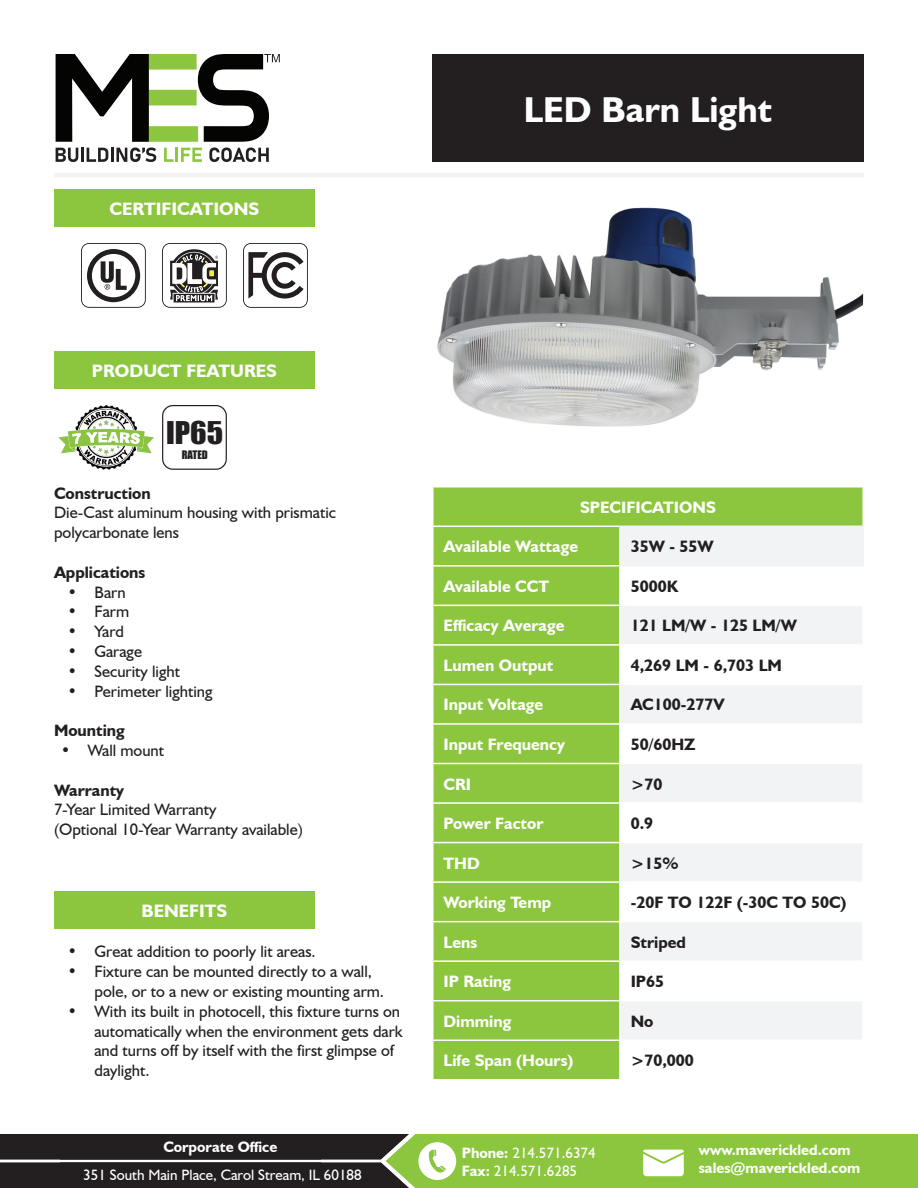
<style>
.page{position:relative;width:918px;height:1188px;background:#fff}
.page>*{position:absolute;margin:0;border:0;box-sizing:border-box;transform-origin:0 0}
.t1{font:700 36px "Humanist 521 BT";color:#fff}
.t2{font:28.8px "Impact";color:#231f20;scale:1.06 1}
.Header_2{font:700 18px "Humanist 521 BT";color:#fff}
.t3{font:16.5px/19.8px "Humanist 521 BT";color:#231f20}
.t4{font:700 16.5px "Humanist 521 BT";color:#fff}
.t5{font:700 16.5px "Humanist 521 BT";color:#231f20}
.t6{font:15px/18px "Humanist 521 BT";color:#fff}
.t7{font:700 15px/18px "Humanist 521 BT";color:#fff}
.t8{font:10.8px "Impact";color:#231f20}
.s1{font-weight:700}
</style>
<div class="page">
<svg style="left:56px;top:54px;width:224px;height:88px"></svg>
<svg style="left:56px;top:148px;width:22px;height:14px"></svg>
<hr style="left:81px;top:148px;width:3px;height:14px;background:#231f20">
<svg style="left:87px;top:148px;width:21px;height:14px"></svg>
<hr style="left:111px;top:148px;width:3px;height:14px;background:#231f20">
<svg style="left:116px;top:148px;width:40px;height:14px"></svg>
<svg style="left:164px;top:148px;width:10px;height:14px"></svg>
<hr style="left:175px;top:148px;width:3px;height:14px;background:#8bc63e">
<svg style="left:181px;top:148px;width:21px;height:14px"></svg>
<svg style="left:209px;top:148px;width:60px;height:14px"></svg>
<div style="left:694px;top:1134px;width:224px;height:54px;background:#8bc63e"></div>
<svg style="left:0;top:1134px;width:694px;height:54px;background:#5c6f3d"></svg>
<div style="left:54px;top:173px;width:810px;height:5px;background:#f2f3f4"></div>
<svg style="left:81px;top:243px;width:65px;height:65px"></svg>
<div style="left:434px;top:488px;width:428px;height:591px;background:#8bc63e"></div>
<div style="left:621px;top:527px;width:241px;height:38px;background:#f2f3f4"></div>
<svg style="left:621px;top:567px;width:241px;height:512px"></svg>
<hr style="left:619px;top:567px;width:2px;height:38px;background:#fff">
<hr style="left:619px;top:646px;width:2px;height:38px;background:#fff">
<hr style="left:619px;top:685px;width:2px;height:38px;background:#fff">
<hr style="left:619px;top:725px;width:2px;height:38px;background:#fff">
<hr style="left:619px;top:764px;width:2px;height:38px;background:#fff">
<hr style="left:619px;top:804px;width:2px;height:38px;background:#fff">
<hr style="left:619px;top:843px;width:2px;height:38px;background:#fff">
<hr style="left:619px;top:883px;width:2px;height:38px;background:#fff">
<hr style="left:619px;top:922px;width:2px;height:38px;background:#fff">
<hr style="left:619px;top:962px;width:2px;height:38px;background:#fff">
<hr style="left:619px;top:1001px;width:2px;height:39px;background:#fff">
<hr style="left:619px;top:1041px;width:2px;height:38px;background:#fff">
<hr style="left:432px;top:526px;width:187px;height:1px;background:#fff">
<hr style="left:432px;top:1040px;width:188px;height:1px;background:#fff">
<hr style="left:620px;top:1040px;width:244px;height:1px;background:#fff">
<hr style="left:432px;top:565px;width:187px;height:2px;background:#fff">
<hr style="left:432px;top:1000px;width:188px;height:1px;background:#fff">
<hr style="left:620px;top:1000px;width:244px;height:1px;background:#fff">
<hr style="left:434px;top:605px;width:186px;height:1px;background:#fff">
<hr style="left:620px;top:605px;width:242px;height:1px;background:#fff">
<hr style="left:619px;top:606px;width:2px;height:38px;background:#fff">
<hr style="left:432px;top:644px;width:188px;height:2px;background:#fff">
<hr style="left:620px;top:644px;width:244px;height:2px;background:#fff">
<hr style="left:432px;top:684px;width:188px;height:1px;background:#fff">
<hr style="left:620px;top:684px;width:244px;height:1px;background:#fff">
<hr style="left:432px;top:723px;width:188px;height:2px;background:#fff">
<hr style="left:620px;top:723px;width:244px;height:2px;background:#fff">
<hr style="left:432px;top:763px;width:188px;height:1px;background:#fff">
<hr style="left:620px;top:763px;width:244px;height:1px;background:#fff">
<hr style="left:432px;top:802px;width:188px;height:2px;background:#fff">
<hr style="left:620px;top:802px;width:244px;height:2px;background:#fff">
<hr style="left:432px;top:842px;width:188px;height:1px;background:#fff">
<hr style="left:620px;top:842px;width:244px;height:1px;background:#fff">
<hr style="left:432px;top:881px;width:188px;height:2px;background:#fff">
<hr style="left:620px;top:881px;width:244px;height:2px;background:#fff">
<hr style="left:432px;top:921px;width:188px;height:1px;background:#fff">
<hr style="left:620px;top:921px;width:244px;height:1px;background:#fff">
<hr style="left:432px;top:960px;width:188px;height:2px;background:#fff">
<hr style="left:620px;top:960px;width:244px;height:2px;background:#fff">
<hr style="left:619px;top:527px;width:2px;height:38px;background:#f2f3f4">
<hr style="left:619px;top:526px;width:245px;height:1px;background:#f2f3f4">
<hr style="left:862px;top:527px;width:2px;height:38px;background:#f2f3f4">
<hr style="left:619px;top:565px;width:245px;height:2px;background:#f2f3f4">
<svg style="left:59px;top:405px;width:95px;height:65px"></svg>
<div style="left:54px;top:351px;width:261px;height:38px;background:#8bc63e"></div>
<div style="left:54px;top:891px;width:261px;height:38px;background:#8bc63e"></div>
<div style="left:54px;top:189px;width:261px;height:38px;background:#8bc63e"></div>
<svg style="left:162px;top:405px;width:65px;height:65px"></svg>
<svg style="left:162px;top:243px;width:65px;height:65px"></svg>
<div style="left:432px;top:54px;width:432px;height:108px;background:#231f20"></div>
<svg style="left:243px;top:243px;width:65px;height:65px"></svg>
<img style="left:437px;top:207px;width:427px;height:220px">
<p class="Header_2" style="left:110px;top:197px;width:151px">CERTIFICATIONS</p>
<p class="t1" style="left:524px;top:87px;width:250px">LED Barn Light</p>
<p class="Header_2" style="left:92px;top:359px;width:186px">PRODUCT FEATURES</p>
<p class="t2" style="left:166px;top:410px;width:55px">IP65</p>
<p class="t8" style="left:182px;top:446px;width:28px">RATED</p>
<p class="t5" style="left:54px;top:483px;width:98px">Construction</p>
<p class="t3" style="left:54px;top:502px;width:284px">Die-Cast aluminum housing with prismatic polycarbonate lens</p>
<p class="t5" style="left:54px;top:562px;width:93px">Applications</p>
<p class="t3" style="left:68px;top:582px;width:60px">• Barn</p>
<p class="t3" style="left:68px;top:601px;width:63px">• Farm</p>
<p class="t3" style="left:68px;top:621px;width:58px">• Yard</p>
<p class="t3" style="left:68px;top:641px;width:76px">• Garage</p>
<p class="t3" style="left:68px;top:661px;width:114px">• Security light</p>
<p class="t3" style="left:68px;top:681px;width:146px">• Perimeter lighting</p>
<p class="t5" style="left:54px;top:720px;width:72px">Mounting</p>
<p class="t3" style="left:61px;top:740px;width:105px">• Wall mount</p>
<p class="t5" style="left:54px;top:780px;width:72px">Warranty</p>
<p class="t3" style="left:54px;top:799px;width:164px">7-Year Limited Warranty</p>
<p class="t3" style="left:54px;top:819px;width:251px">(Optional 10-Year Warranty available)</p>
<p class="Header_2" style="left:142px;top:899px;width:87px">BENEFITS</p>
<p class="t3" style="left:68px;top:942px;width:250px">• Great addition to poorly lit areas.</p>
<p class="t3" style="left:94px;top:961px;width:291px;text-indent:-27px">• Fixture can be mounted directly to a wall, pole, or to a new or existing mounting arm.</p>
<p class="t3" style="left:94px;top:1001px;width:310px;text-indent:-27px">• With its built in photocell, this fixture turns on automatically when the environment gets dark and turns off by itself with the first glimpse of daylight.</p>
<p class="t7" style="left:163px;top:1138px;width:116px">Corporate Office</p>
<p class="t6" style="left:83px;top:1166px;width:280px">351 South Main Place, Carol Stream, IL 60188</p>
<p class="t4" style="left:580px;top:497px;width:137px">SPECIFICATIONS</p>
<p class="t4" style="left:444px;top:536px;width:136px">Available Wattage</p>
<p class="t5" style="left:631px;top:536px;width:84px">35W - 55W</p>
<p class="t4" style="left:444px;top:576px;width:107px">Available CCT</p>
<p class="t5" style="left:631px;top:576px;width:49px">5000K</p>
<p class="t4" style="left:444px;top:616px;width:122px">Efficacy Average</p>
<p class="t5" style="left:631px;top:616px;width:168px">121 LM/W - 125 LM/W</p>
<p class="t4" style="left:444px;top:655px;width:111px">Lumen Output</p>
<p class="t5" style="left:631px;top:655px;width:153px">4,269 LM - 6,703 LM</p>
<p class="t4" style="left:444px;top:695px;width:101px">Input Voltage</p>
<p class="t5" style="left:631px;top:695px;width:95px">AC100-277V</p>
<p class="t4" style="left:444px;top:734px;width:123px">Input Frequency</p>
<p class="t5" style="left:631px;top:734px;width:66px">50/60HZ</p>
<p class="t4" style="left:444px;top:774px;width:29px">CRI</p>
<p class="t5" style="left:631px;top:774px;width:33px">&gt;70</p>
<p class="t4" style="left:444px;top:813px;width:101px">Power Factor</p>
<p class="t5" style="left:631px;top:813px;width:24px">0.9</p>
<p class="t4" style="left:444px;top:853px;width:38px">THD</p>
<p class="t5" style="left:631px;top:853px;width:49px">&gt;15%</p>
<p class="t4" style="left:444px;top:892px;width:109px">Working Temp</p>
<p class="t5" style="left:631px;top:892px;width:217px">-20F TO 122F (-30C TO 50C)</p>
<p class="t4" style="left:444px;top:932px;width:35px">Lens</p>
<p class="t5" style="left:631px;top:932px;width:57px">Striped</p>
<p class="t4" style="left:444px;top:971px;width:69px">IP Rating</p>
<p class="t5" style="left:631px;top:971px;width:35px">IP65</p>
<p class="t4" style="left:444px;top:1011px;width:69px">Dimming</p>
<p class="t5" style="left:631px;top:1011px;width:24px">No</p>
<p class="t4" style="left:444px;top:1050px;width:131px">Life Span (Hours)</p>
<p class="t5" style="left:631px;top:1050px;width:65px">&gt;70,000</p>
<p class="t6" style="left:462px;top:1143px;width:136px"><span class="s1">Phone:</span> 214.571.6374<br><span class="s1">Fax:</span> 214.571.6285</p>
<p class="t7" style="left:699px;top:1141px;width:163px">www.maverickled.com sales@maverickled.com</p>
</div>
